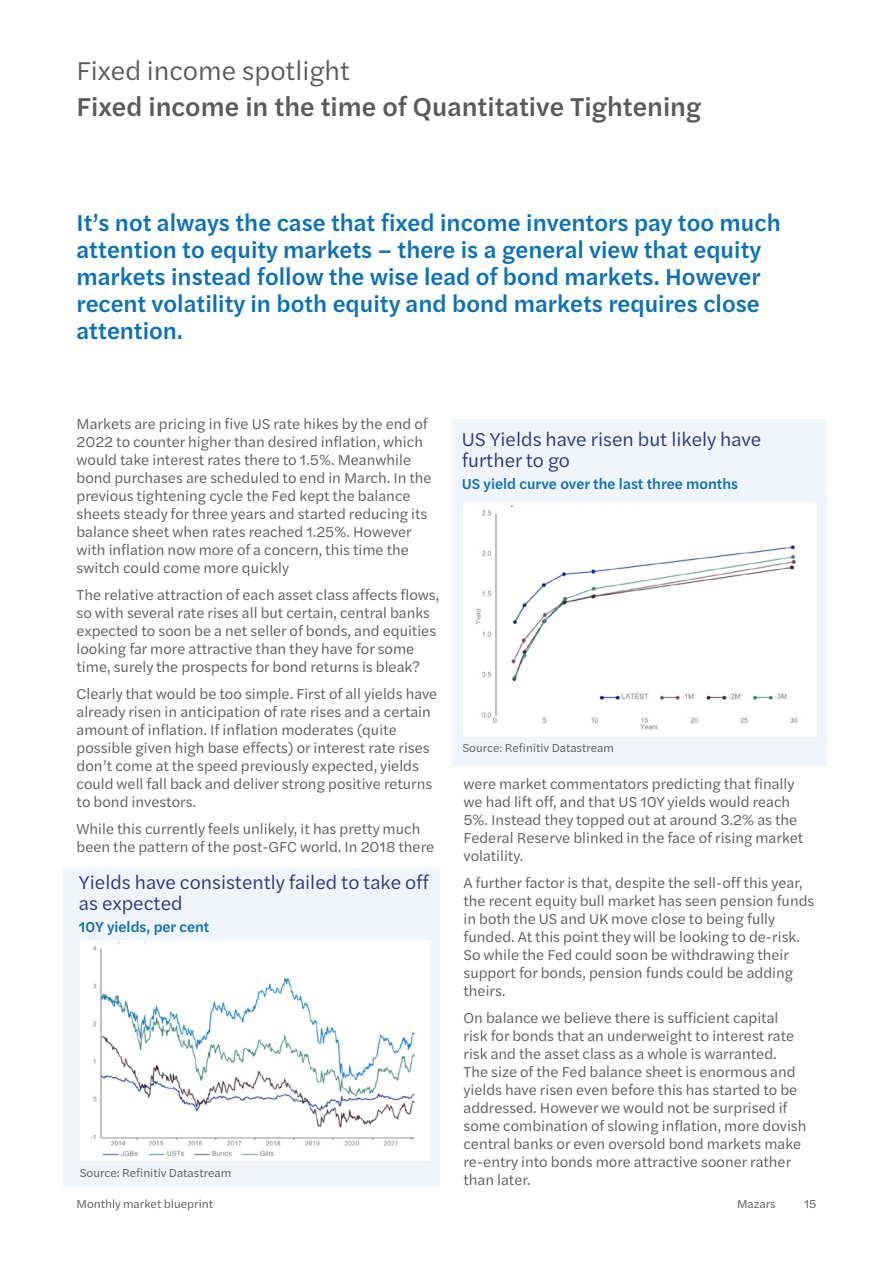
<style>
.page{position:relative;width:893px;height:1263px;background:#fff}
.page>*{position:absolute;margin:0;border:0;box-sizing:border-box;transform-origin:0 0}
.t1{font:500 27px "Halyard Text";color:#5a5a5a}
.t2{font:27px "Halyard Text";color:#5a5a5a}
.t3{font:500 24px/27px "Halyard Text";color:#0970b9}
.t4{font:19.5px/21px "Halyard Text";color:#2a3485}
.t5{font:15px/18px "Halyard Text";color:#5a5a5a}
.t6{font:500 15px "Halyard Text";color:#0970b9}
.t7{font:12px "Halyard Text";color:#5a5a5a}
</style>
<div class="page">
<div style="left:452px;top:419px;width:375px;height:346px;background:#eff5fa"></div>
<div style="left:463px;top:502px;width:353px;height:235px;background:#fff"></div>
<img style="left:475px;top:505px;width:323px;height:225px">
<div style="left:63px;top:868px;width:376px;height:318px;background:#eff5fa"></div>
<div style="left:80px;top:940px;width:349px;height:221px;background:#fff"></div>
<img style="left:90px;top:945px;width:325px;height:212px">
<h1 class="t2" style="left:77px;top:52px;width:275px">Fixed income spotlight</h1>
<h1 class="t1" style="left:77px;top:87px;width:626px">Fixed income in the time of Quantitative Tightening</h1>
<p class="t3" style="left:77px;top:208px;width:706px">It’s not always the case that fixed income inventors pay too much attention to equity markets – there is a general view that equity markets instead follow the wise lead of bond markets. However recent volatility in both equity and bond markets requires close attention.</p>
<p class="t5" style="left:77px;top:414px;width:357px">Markets are pricing in five US rate hikes by the end of 2022 to counter higher than desired inflation, which would take interest rates there to 1.5%. Meanwhile bond purchases are scheduled to end in March. In the previous tightening cycle the Fed kept the balance sheets steady for three years and started reducing its balance sheet when rates reached 1.25%. However with inflation now more of a concern, this time the switch could come more quickly</p>
<p class="t5" style="left:77px;top:585px;width:364px">The relative attraction of each asset class affects flows, so with several rate rises all but certain, central banks expected to soon be a net seller of bonds, and equities looking far more attractive than they have for some time, surely the prospects for bond returns is bleak?</p>
<p class="t5" style="left:77px;top:684px;width:362px">Clearly that would be too simple. First of all yields have already risen in anticipation of rate rises and a certain amount of inflation. If inflation moderates (quite possible given high base effects) or interest rate rises don’t come at the speed previously expected, yields could well fall back and deliver strong positive returns to bond investors.</p>
<p class="t5" style="left:77px;top:819px;width:359px">While this currently feels unlikely, it has pretty much been the pattern of the post-GFC world. In 2018 there</p>
<h3 class="t4" style="left:79px;top:871px;width:352px">Yields have consistently failed to take off as expected</h3>
<p class="t6" style="left:79px;top:916px;width:132px">10Y yields, per cent</p>
<p class="t7" style="left:80px;top:1164px;width:153px">Source: Refinitiv Datastream</p>
<h3 class="t4" style="left:462px;top:427px;width:301px">US Yields have risen but likely have further to go</h3>
<p class="t6" style="left:462px;top:473px;width:278px">US yield curve over the last three months</p>
<p class="t7" style="left:462px;top:739px;width:153px">Source: Refinitiv Datastream</p>
<p class="t5" style="left:463px;top:774px;width:341px">were market commentators predicting that finally we had lift off, and that US 10Y yields would reach 5%. Instead they topped out at around 3.2% as the Federal Reserve blinked in the face of rising market volatility.</p>
<p class="t5" style="left:463px;top:873px;width:352px">A further factor is that, despite the sell-off this year, the recent equity bull market has seen pension funds in both the US and UK move close to being fully funded. At this point they will be looking to de-risk.<br>So while the Fed could soon be withdrawing their support for bonds, pension funds could be adding theirs.</p>
<p class="t5" style="left:463px;top:1008px;width:344px">On balance we believe there is sufficient capital<br>risk for bonds that an underweight to interest rate risk and the asset class as a whole is warranted.<br>The size of the Fed balance sheet is enormous and yields have risen even before this has started to be addressed. However we would not be surprised if some combination of slowing inflation, more dovish central banks or even oversold bond markets make re-entry into bonds more attractive sooner rather than later.</p>
<p class="t7" style="left:77px;top:1195px;width:138px">Monthly market blueprint</p>
<p class="t7" style="left:737px;top:1195px;width:40px">Mazars</p>
<p class="t7" style="left:804px;top:1195px;width:14px">15</p>
</div>
